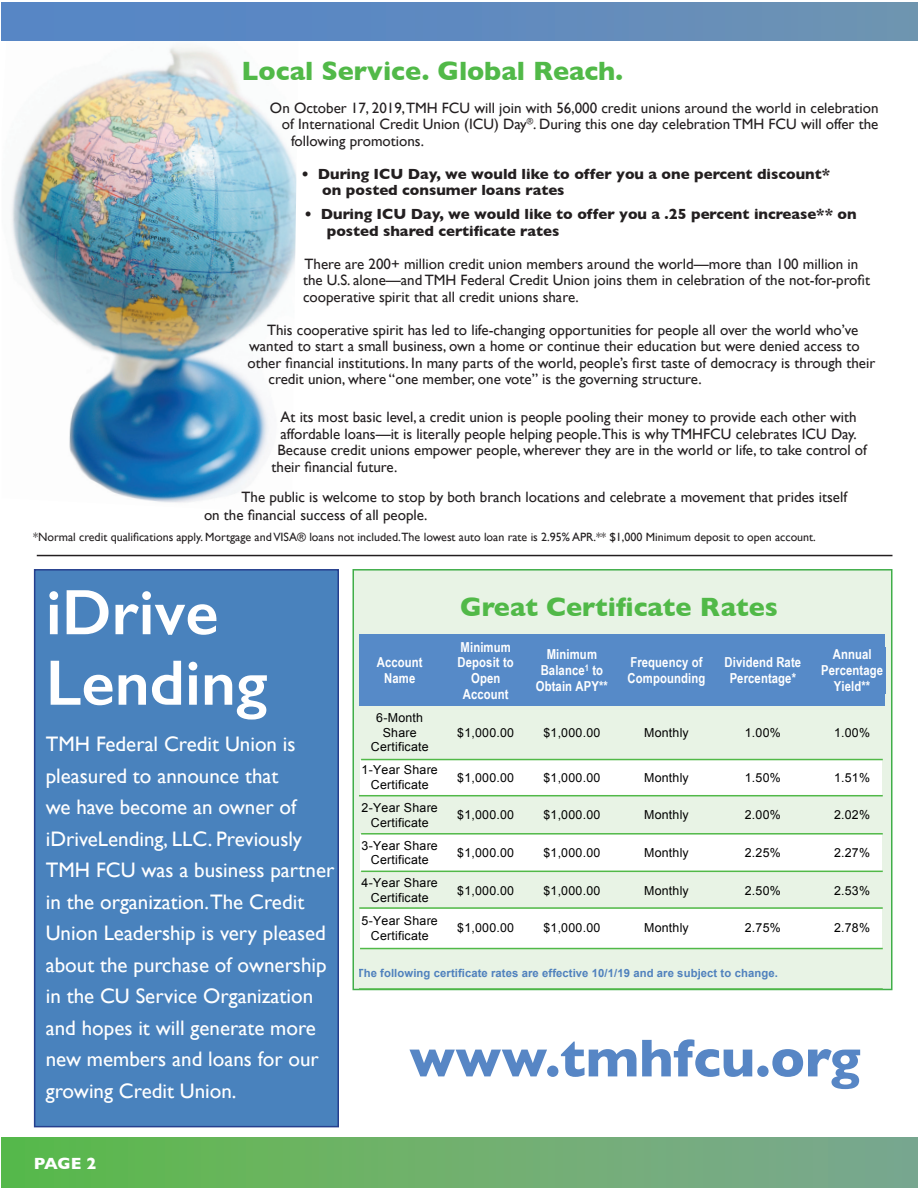
<style>
.page{position:relative;width:918px;height:1188px;background:#fff}
.page>*{position:absolute;margin:0;border:0;box-sizing:border-box;transform-origin:0 0}
.t1{font:600 64.5px/70.5px "Gill Sans";color:#fff}
.t2{font:700 54px "Gill Sans";color:#5786c5}
.t3{font:700 27px "Gill Sans";color:#51b948}
.t4{font:21px/31.5px "Gill Sans";color:#fff}
.t5{font:700 16.5px "Gill Sans";color:#fff}
.t6{font:15px/16.5px "Gill Sans";color:#231f20}
.t7{font:700 15px/16.5px "Gill Sans";color:#231f20}
.t8{font:700 13.8px/15.8px "Arial Narrow";letter-spacing:.01em;color:#fff;text-align:center}
.t9{font:12.45px/14.4px "Arial";letter-spacing:.02em;color:#000;text-align:center}
.t10{font:12px "Gill Sans";color:#231f20}
.t11{font:700 11.25px "Arial";letter-spacing:.01em;color:#4f81bd}
</style>
<div class="page">
<div style="left:353px;top:570px;width:539px;height:419px;background:#e8f3e5"></div>
<div style="left:352px;top:569px;width:540px;height:421px;border:2px solid #40ae49"></div>
<img style="left:11px;top:47px;width:286px;height:456px">
<div style="left:2px;top:2px;width:916px;height:39px;background:linear-gradient(to right,#5384c9,#6d93b3)"></div>
<div style="left:2px;top:1137px;width:916px;height:51px;background:linear-gradient(to right,#5db949,#7ea792)"></div>
<hr style="left:37px;top:555px;width:856px;height:1px;background:#231f20">
<div style="left:360px;top:909px;width:522px;height:40px;background:#fff"></div>
<div style="left:360px;top:834px;width:522px;height:37px;background:#fff"></div>
<div style="left:360px;top:760px;width:522px;height:36px;background:#fff"></div>
<hr style="left:361px;top:759px;width:522px;height:1px;background:#51b948">
<hr style="left:361px;top:833px;width:522px;height:2px;background:#51b948">
<hr style="left:361px;top:871px;width:522px;height:1px;background:#51b948">
<hr style="left:359px;top:907px;width:524px;height:2px;background:#51b948">
<hr style="left:360px;top:948px;width:523px;height:1px;background:#51b948">
<hr style="left:359px;top:795px;width:524px;height:1px;background:#51b948">
<div style="left:359px;top:634px;width:84px;height:72px;background:#568ac8"></div>
<div style="left:442px;top:634px;width:87px;height:72px;background:#568ac8"></div>
<div style="left:528px;top:634px;width:87px;height:72px;background:#568ac8"></div>
<div style="left:614px;top:634px;width:104px;height:72px;background:#568ac8"></div>
<div style="left:717px;top:634px;width:91px;height:72px;background:#568ac8"></div>
<div style="left:807px;top:634px;width:78px;height:72px;background:#568ac8"></div>
<div style="left:35px;top:570px;width:303px;height:557px;background:#4982bd"></div>
<div style="left:34px;top:569px;width:305px;height:558px;border:2px solid #253f8e"></div>
<hr style="left:359px;top:988px;width:524px;height:2px;background:#51b948">
<h3 class="t3" style="left:242px;top:49px;width:383px">Local Service. Global Reach.</h3>
<p class="t6" style="left:270px;top:99px;width:610px">On October 17, 2019,TMH FCU will join with 56,000 credit unions around the world in celebration</p>
<p class="t6" style="left:282px;top:116px;width:598px">of International Credit Union (ICU) Day<sup>®</sup>. During this one day celebration TMH FCU will offer the</p>
<p class="t6" style="left:291px;top:132px;width:135px">following promotions.</p>
<p class="t7" style="left:322px;top:165px;width:509px;text-indent:-21px">• During ICU Day, we would like to offer you a one percent discount* on posted consumer loans rates</p>
<p class="t7" style="left:327px;top:206px;width:531px;text-indent:-22px">• During ICU Day, we would like to offer you a .25 percent increase** on posted shared certificate rates</p>
<p class="t6" style="left:303px;top:255px;width:569px">There are 200+ million credit union members around the world—more than 100 million in the U.S. alone—and TMH Federal Credit Union joins them in celebration of the not-for-profit cooperative spirit that all credit unions share.</p>
<p class="t6" style="left:267px;top:321px;width:593px">This cooperative spirit has led to life-changing opportunities for people all over the world who’ve</p>
<p class="t6" style="left:249px;top:338px;width:612px">wanted to start a small business, own a home or continue their education but were denied access to</p>
<p class="t6" style="left:248px;top:354px;width:629px">other financial institutions. In many parts of the world, people’s first taste of democracy is through their</p>
<p class="t6" style="left:269px;top:371px;width:435px">credit union, where “one member, one vote” is the governing structure.</p>
<p class="t6" style="left:281px;top:409px;width:578px">At its most basic level, a credit union is people pooling their money to provide each other with</p>
<p class="t6" style="left:281px;top:426px;width:578px">affordable loans—it is literally people helping people.This is why TMHFCU celebrates ICU Day.</p>
<p class="t6" style="left:278px;top:442px;width:591px">Because credit unions empower people, wherever they are in the world or life, to take control of</p>
<p class="t6" style="left:272px;top:459px;width:127px">their financial future.</p>
<p class="t6" style="left:204px;top:488px;width:645px;line-height:18px;text-indent:38px">The public is welcome to stop by both branch locations and celebrate a movement that prides itself on the financial success of all people.</p>
<p class="t10" style="left:33px;top:530px;width:784px">*Normal credit qualifications apply. Mortgage and VISA® loans not included.The lowest auto loan rate is 2.95% APR.** $1,000 Minimum deposit to open account.</p>
<h1 class="t1" style="left:46px;top:577px;width:223px">iDrive<br>Lending</h1>
<p class="t4" style="left:46px;top:728px;width:290px">TMH Federal Credit Union is pleasured to announce that<br>we have become an owner of iDriveLending, LLC. Previously<br>TMH FCU was a business partner in the organization.The Credit<br>Union Leadership is very pleased about the purchase of ownership in the CU Service Organization and hopes it will generate more new members and loans for our growing Credit Union.</p>
<p class="t5" style="left:34px;top:1150px;width:64px">PAGE 2</p>
<p class="t8" style="left:377px;top:654px;width:47px">Account<br>Name</p>
<p class="t9" style="left:371px;top:711px;width:59px">6-Month<br>Share<br>Certificate</p>
<h3 class="t3" style="left:460px;top:586px;width:319px">Great Certificate Rates</h3>
<p class="t8" style="left:458px;top:638px;width:58px">Minimum<br>Deposit to<br>Open<br>Account</p>
<p class="t8" style="left:536px;top:646px;width:74px">Minimum<br>Balance<sup>1</sup> to<br>Obtain APY**</p>
<p class="t8" style="left:628px;top:654px;width:79px;text-align:left">Frequency of<br>Compounding</p>
<p class="t8" style="left:725px;top:654px;width:78px">Dividend Rate<br>Percentage*</p>
<p class="t8" style="left:821px;top:646px;width:63px">Annual<br>Percentage<br>Yield**</p>
<p class="t9" style="left:457px;top:725px;width:58px">$1,000.00</p>
<p class="t9" style="left:543px;top:725px;width:58px">$1,000.00</p>
<p class="t9" style="left:644px;top:725px;width:46px">Monthly</p>
<p class="t9" style="left:745px;top:725px;width:38px">1.00%</p>
<p class="t9" style="left:834px;top:725px;width:38px">1.00%</p>
<p class="t9" style="left:362px;top:763px;width:78px">1-Year Share<br>Certificate</p>
<p class="t9" style="left:457px;top:770px;width:58px">$1,000.00</p>
<p class="t9" style="left:543px;top:770px;width:58px">$1,000.00</p>
<p class="t9" style="left:644px;top:770px;width:46px">Monthly</p>
<p class="t9" style="left:745px;top:770px;width:38px">1.50%</p>
<p class="t9" style="left:834px;top:770px;width:38px">1.51%</p>
<p class="t9" style="left:362px;top:801px;width:78px">2-Year Share<br>Certificate</p>
<p class="t9" style="left:457px;top:808px;width:58px">$1,000.00</p>
<p class="t9" style="left:543px;top:808px;width:58px">$1,000.00</p>
<p class="t9" style="left:644px;top:808px;width:46px">Monthly</p>
<p class="t9" style="left:745px;top:808px;width:38px">2.00%</p>
<p class="t9" style="left:834px;top:808px;width:38px">2.02%</p>
<p class="t9" style="left:362px;top:838px;width:78px">3-Year Share<br>Certificate</p>
<p class="t9" style="left:457px;top:845px;width:58px">$1,000.00</p>
<p class="t9" style="left:543px;top:845px;width:58px">$1,000.00</p>
<p class="t9" style="left:644px;top:845px;width:46px">Monthly</p>
<p class="t9" style="left:745px;top:845px;width:38px">2.25%</p>
<p class="t9" style="left:834px;top:845px;width:38px">2.27%</p>
<p class="t9" style="left:362px;top:876px;width:78px">4-Year Share<br>Certificate</p>
<p class="t9" style="left:457px;top:883px;width:58px">$1,000.00</p>
<p class="t9" style="left:543px;top:883px;width:58px">$1,000.00</p>
<p class="t9" style="left:644px;top:883px;width:46px">Monthly</p>
<p class="t9" style="left:745px;top:883px;width:38px">2.50%</p>
<p class="t9" style="left:834px;top:883px;width:38px">2.53%</p>
<p class="t9" style="left:362px;top:914px;width:78px">5-Year Share<br>Certificate</p>
<p class="t9" style="left:457px;top:921px;width:58px">$1,000.00</p>
<p class="t9" style="left:543px;top:921px;width:58px">$1,000.00</p>
<p class="t9" style="left:644px;top:921px;width:46px">Monthly</p>
<p class="t9" style="left:745px;top:921px;width:38px">2.75%</p>
<p class="t9" style="left:834px;top:921px;width:38px">2.78%</p>
<p class="t11" style="left:357px;top:966px;width:423px">The following certificate rates are effective 10/1/19 and are subject to change.</p>
<h2 class="t2" style="left:409px;top:1015px;width:453px">www.tmhfcu.org</h2>
</div>
